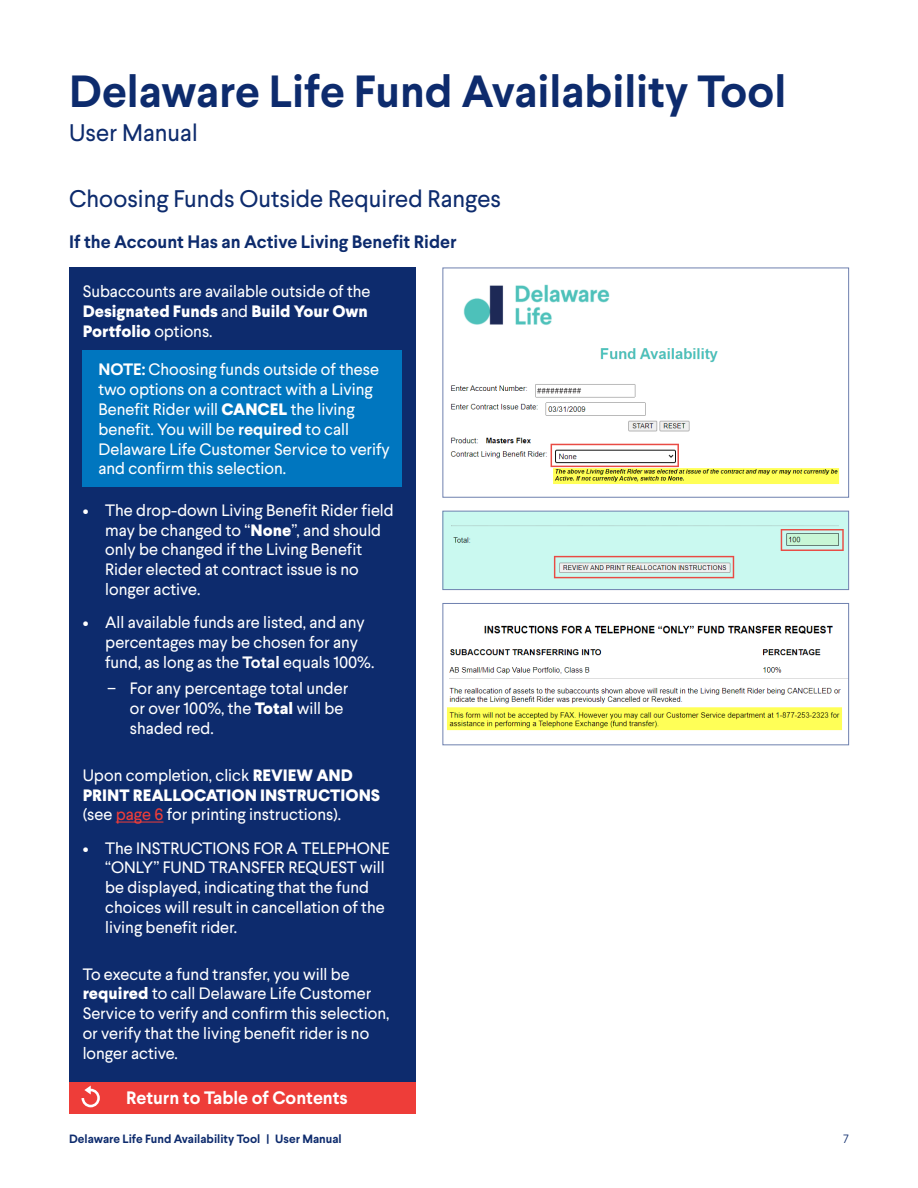
<style>
.page{position:relative;width:918px;height:1188px;background:#fff}
.page>*{position:absolute;margin:0;border:0;box-sizing:border-box;transform-origin:0 0}
.t1{font:700 45px "Larsseit";color:#0d2b6d}
.ParaStyle01-Leading{font:24px "Larsseit";color:#0d2b6d}
.ParaStyle01-Leading-2{font:700 18px "Larsseit";color:#0d2b6d}
.ParaStyle01-Leading-3{font:700 18px "Larsseit";color:#fff}
.ParaStyle01-Leading-4{font:16.5px/19.8px "Larsseit";color:#fff}
.t2{font:700 12px "Larsseit";color:#0d2b6d}
.t3{font:300 12px "Larsseit";color:#0d2b6d}
.s1{font-weight:800}
.s2{font-weight:700}
.s3{color:#ee3d39}
</style>
<div class="page">
<div style="left:69px;top:268px;width:347px;height:830px;background:#0d2b6d"></div>
<div style="left:69px;top:1082px;width:347px;height:32px;background:#ee3d39"></div>
<svg style="left:82px;top:1086px;width:18px;height:21px"></svg>
<img style="left:450px;top:284px;width:390px;height:200px">
<div style="left:83px;top:351px;width:319px;height:136px;background:#0076bf"></div>
<hr style="left:116px;top:822px;width:47px;height:1px;background:#ee3d39">
<img style="left:447px;top:625px;width:400px;height:106px">
<div style="left:443px;top:603px;width:406px;height:142px;border:1px solid #6f81af"></div>
<img style="left:445px;top:513px;width:402px;height:75px">
<div style="left:443px;top:511px;width:406px;height:79px;border:1px solid #6f81af"></div>
<h1 class="t1" style="left:69px;top:61px;width:719px">Delaware Life Fund Availability Tool</h1>
<h2 class="ParaStyle01-Leading" style="left:69px;top:117px;width:130px">User Manual</h2>
<p class="ParaStyle01-Leading" style="left:69px;top:183px;width:433px">Choosing Funds Outside Required Ranges</p>
<p class="ParaStyle01-Leading-2" style="left:69px;top:229px;width:389px">If the Account Has an Active Living Benefit Rider</p>
<p class="ParaStyle01-Leading-4" style="left:83px;top:281px;width:289px">Subaccounts are available outside of the<br><span class="s1">Designated Funds</span> and <span class="s1">Build Your Own<br>Portfolio</span> options.</p>
<p class="ParaStyle01-Leading-4" style="left:98px;top:359px;width:293px"><span class="s2">NOTE:</span> Choosing funds outside of these two options on a contract with a Living Benefit Rider will <span class="s1">CANCEL</span> the living benefit. You will be <span class="s2">required</span> to call Delaware Life Customer Service to verify and confirm this selection.</p>
<p class="ParaStyle01-Leading-4" style="left:105px;top:500px;width:290px;text-indent:-22px">• The drop-down Living Benefit Rider field may be changed to “<span class="s1">None</span>”, and should only be changed if the Living Benefit Rider elected at contract issue is no longer active.</p>
<p class="ParaStyle01-Leading-4" style="left:105px;top:612px;width:269px;text-indent:-22px">• All available funds are listed, and any percentages may be chosen for any fund, as long as the <span class="s2">Total</span> equals 100%.</p>
<p class="ParaStyle01-Leading-4" style="left:130px;top:679px;width:220px;text-indent:-22px">– For any percentage total under or over 100%, the <span class="s1">Total</span> will be shaded red.</p>
<p class="ParaStyle01-Leading-4" style="left:83px;top:765px;width:299px">Upon completion, click <span class="s1">REVIEW AND<br>PRINT REALLOCATION INSTRUCTIONS </span>(see <span class="s3">page 6</span> for printing instructions).</p>
<p class="ParaStyle01-Leading-4" style="left:105px;top:838px;width:286px;text-indent:-22px">• The INSTRUCTIONS FOR A TELEPHONE “ONLY” FUND TRANSFER REQUEST will be displayed, indicating that the fund choices will result in cancellation of the living benefit rider.</p>
<p class="ParaStyle01-Leading-4" style="left:83px;top:964px;width:308px">To execute a fund transfer, you will be <span class="s1">required</span> to call Delaware Life Customer Service to verify and confirm this selection, or verify that the living benefit rider is no longer active.</p>
<p class="ParaStyle01-Leading-3" style="left:126px;top:1086px;width:223px">Return to Table of Contents</p>
<p class="t2" style="left:69px;top:1131px;width:274px">Delaware Life Fund Availability Tool | User Manual</p>
<p class="t3" style="left:843px;top:1131px;width:7px">7</p>
</div>
